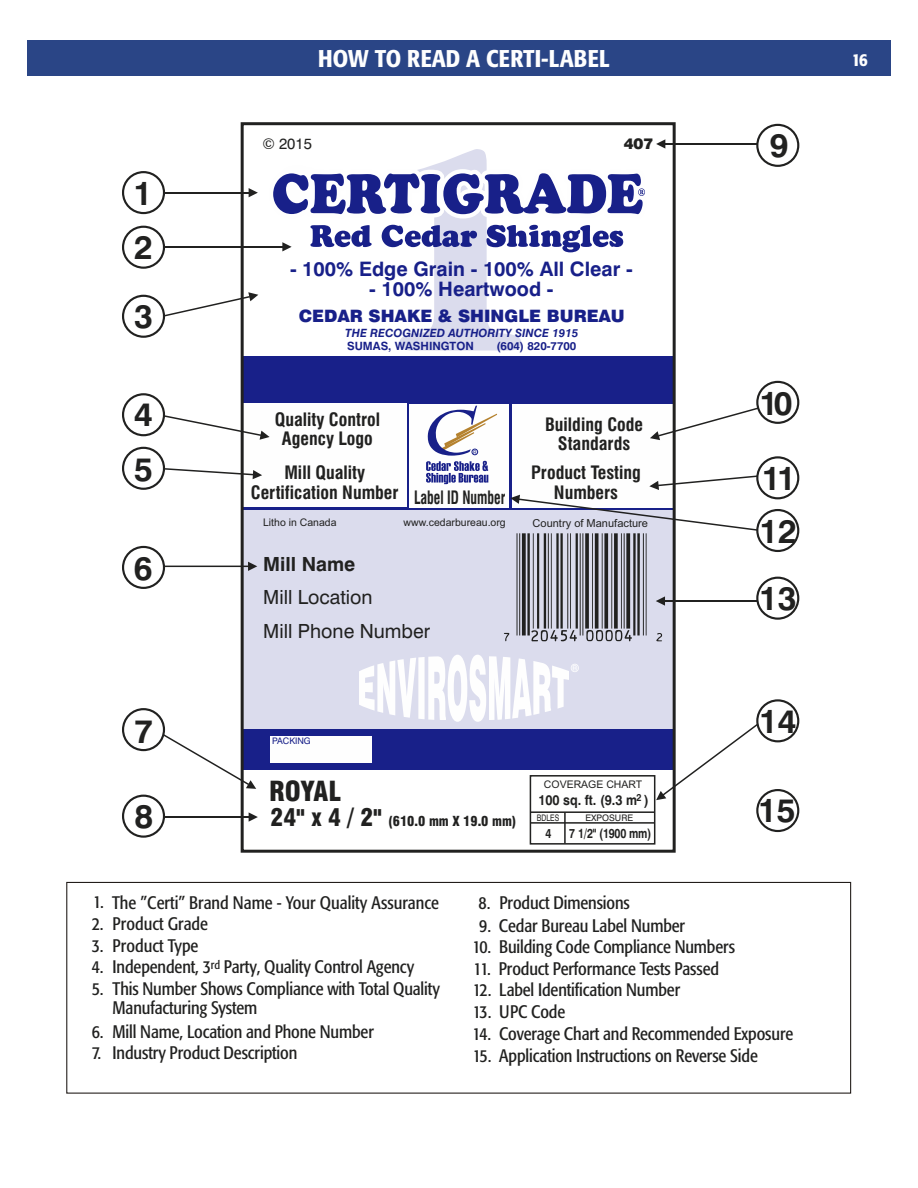
<style>
.page{position:relative;width:918px;height:1188px;background:#fff}
.page>*{position:absolute;margin:0;border:0;box-sizing:border-box;transform-origin:0 0}
.t1{font:700 33px/54.3px "Swiss 721 BT";color:#212120}
.t2{font:900 condensed 27px "Swiss 721 BT";color:#212120}
.t3{font:500 condensed 24px "Formata";letter-spacing:.005em;color:#fefefe}
.t4{font:700 19.95px "Swiss 721 BT";color:#182089}
.t5{font:19.5px/33.3px "Swiss 721 BT";color:#212120}
.t6{font:700 19.5px "Swiss 721 BT";color:#212120}
.t7{font:condensed 18px/19.6px "Formata";letter-spacing:-.005em;color:#212120}
.t8{font:700 condensed 18px/19.5px "Swiss 721 BT";color:#212120;text-align:center}
.t9{font:700 condensed 18px "Swiss 721 BT";color:#212120;scale:.76 1}
.t10{font:500 condensed 18px "Formata";color:#fefefe}
.t11{font:900 17.1px "Swiss 721 BT";color:#182089}
.t12{font:15px "Swiss 721 BT";color:#212120}
.t13{font:900 15px "Swiss 721 BT";color:#212120}
.t14{font:700 14.1px "Swiss 721 BT";color:#212120;scale:.89 1}
.t15{font:900 condensed 13.5px "Swiss 721 BT";color:#212120}
.t16{font:700 13.2px "Swiss 721 BT";letter-spacing:-.02em;color:#212120;scale:.8 1}
.t17{font:condensed 12px "Formata";color:#212120}
.t18{font:italic 700 11.4px "Swiss 721 BT";color:#182089}
.t19{font:700 11.4px "Swiss 721 BT";color:#182089}
.t20{font:11.1px "Arial";color:#212120}
.t21{font:10.5px "Arial";color:#212120}
.t22{font:700 10.05px "Swiss 721 BT";color:#212120;scale:.89 1}
.t23{font:9px "Swiss 721 BT";color:#212120}
.t24{font:9px "Swiss 721 BT";color:#182089}
.t25{font:9px "Swiss 721 BT";color:#212120;scale:.78 1}
.t26{font:5.1px "Swiss 721 BT";color:#182089}
.s1{font-size:24px}
.s2{font-weight:800}
</style>
<div class="page">
<div style="left:27px;top:41px;width:864px;height:35px;background:#2a4586"></div>
<div style="left:66px;top:882px;width:785px;height:212px;border:1px solid #1f1a17"></div>
<svg style="left:159px;top:732px;width:97px;height:57px"></svg>
<div style="left:122px;top:708px;width:43px;height:43px;background:#fefefe;border:2px solid #212120;border-radius:50%"></div>
<div style="left:242px;top:509px;width:432px;height:259px;background:#dbdced"></div>
<div style="left:242px;top:356px;width:432px;height:153px;background:#182089"></div>
<div style="left:242px;top:730px;width:432px;height:40px;background:#182089"></div>
<div style="left:244px;top:403px;width:163px;height:104px;background:#fefefe"></div>
<div style="left:271px;top:736px;width:101px;height:26px;background:#fefefe"></div>
<hr style="left:163px;top:246px;width:120px;height:2px;background:#212120">
<svg style="left:163px;top:415px;width:107px;height:25px"></svg>
<svg style="left:163px;top:468px;width:99px;height:11px"></svg>
<hr style="left:163px;top:566px;width:86px;height:1px;background:#212120">
<svg style="left:248px;top:562px;width:9px;height:9px"></svg>
<hr style="left:163px;top:816px;width:86px;height:2px;background:#212120">
<svg style="left:249px;top:812px;width:9px;height:10px"></svg>
<svg style="left:163px;top:292px;width:95px;height:25px"></svg>
<hr style="left:164px;top:192px;width:85px;height:1px;background:#212120">
<svg style="left:249px;top:188px;width:9px;height:9px"></svg>
<hr style="left:665px;top:143px;width:92px;height:2px;background:#212120">
<svg style="left:656px;top:139px;width:9px;height:10px"></svg>
<svg style="left:359px;top:655px;width:403px;height:190px"></svg>
<div style="left:410px;top:404px;width:99px;height:103px;background:#fefefe"></div>
<div style="left:512px;top:404px;width:162px;height:104px;background:#fefefe"></div>
<svg style="left:650px;top:407px;width:108px;height:33px"></svg>
<svg style="left:504px;top:475px;width:253px;height:166px"></svg>
<div style="left:122px;top:546px;width:43px;height:43px;border:2px solid #212120;border-radius:50%"></div>
<div style="left:122px;top:447px;width:43px;height:43px;border:2px solid #212120;border-radius:50%"></div>
<div style="left:122px;top:393px;width:43px;height:43px;border:2px solid #212120;border-radius:50%"></div>
<div style="left:122px;top:171px;width:43px;height:43px;border:2px solid #212120;border-radius:50%"></div>
<div style="left:122px;top:226px;width:43px;height:43px;border:2px solid #212120;border-radius:50%"></div>
<div style="left:122px;top:295px;width:43px;height:43px;border:2px solid #212120;border-radius:50%"></div>
<div style="left:122px;top:795px;width:43px;height:43px;border:2px solid #212120;border-radius:50%"></div>
<div style="left:756px;top:381px;width:43px;height:43px;background:#fefefe;border:2px solid #212120;border-radius:50%"></div>
<div style="left:756px;top:456px;width:43px;height:43px;border:2px solid #212120;border-radius:50%"></div>
<div style="left:756px;top:509px;width:43px;height:43px;border:2px solid #212120;border-radius:50%"></div>
<div style="left:756px;top:577px;width:43px;height:43px;border:2px solid #212120;border-radius:50%"></div>
<div style="left:756px;top:789px;width:43px;height:43px;border:2px solid #212120;border-radius:50%"></div>
<div style="left:756px;top:124px;width:43px;height:43px;border:2px solid #212120;border-radius:50%"></div>
<div style="left:241px;top:122px;width:435px;height:731px;border:3px solid #212120"></div>
<svg style="left:263px;top:40px;width:390px;height:86px"></svg>
<svg style="left:273px;top:149px;width:372px;height:202px"></svg>
<svg style="left:426px;top:406px;width:71px;height:78px"></svg>
<div style="left:756px;top:699px;width:43px;height:43px;background:#fefefe;border:2px solid #212120;border-radius:50%"></div>
<h3 class="t3" style="left:318px;top:49px;width:293px">HOW TO READ A CERTI-LABEL</h3>
<p class="t10" style="left:852px;top:53px;width:17px">16</p>
<h1 class="t1" style="left:134px;top:169px;width:21px">1<br>2</h1>
<h1 class="t1" style="left:134px;top:292px;width:20px">3</h1>
<h1 class="t1" style="left:134px;top:391px;width:20px">4<br>5</h1>
<h1 class="t1" style="left:134px;top:544px;width:20px">6</h1>
<h1 class="t1" style="left:135px;top:708px;width:20px">7</h1>
<h1 class="t1" style="left:134px;top:792px;width:20px">8</h1>
<p class="t12" style="left:262px;top:137px;width:51px">© 2015</p>
<p class="t13" style="left:624px;top:137px;width:31px">407</p>
<p class="t4" style="left:290px;top:261px;width:344px">- 100% Edge Grain - 100% All Clear -</p>
<p class="t4" style="left:369px;top:281px;width:186px">- 100% Heartwood -</p>
<p class="t11" style="left:299px;top:309px;width:327px">CEDAR SHAKE &amp; SHINGLE BUREAU</p>
<p class="t18" style="left:345px;top:328px;width:234px">THE RECOGNIZED AUTHORITY SINCE 1915</p>
<p class="t19" style="left:347px;top:342px;width:128px">SUMAS, WASHINGTON</p>
<p class="t19" style="left:496px;top:342px;width:82px">(604) 820-7700</p>
<p class="t8" style="left:275px;top:411px;width:107px">Quality Control<br>Agency Logo</p>
<p class="t8" style="left:251px;top:465px;width:149px">Mill Quality<br>Certification Number</p>
<p class="t26" style="left:473px;top:450px;width:5px">R</p>
<p class="t9" style="left:414px;top:490px;width:122px">Label ID Number</p>
<p class="t8" style="left:545px;top:416px;width:100px">Building Code<br>Standards</p>
<p class="t8" style="left:531px;top:465px;width:111px">Product Testing<br>Numbers</p>
<p class="t21" style="left:263px;top:519px;width:75px">Litho in Canada</p>
<p class="t21" style="left:404px;top:518px;width:104px">www.cedarbureau.org</p>
<p class="t20" style="left:533px;top:518px;width:117px">Country of Manufacture</p>
<p class="t6" style="left:263px;top:556px;width:94px">Mill Name</p>
<p class="t5" style="left:263px;top:583px;width:169px">Mill Location<br>Mill Phone Number</p>
<p class="t24" style="left:272px;top:737px;width:40px">PACKING</p>
<h2 class="t2" style="left:269px;top:781px;width:73px">ROYAL</h2>
<p class="t15" style="left:270px;top:816px;width:247px"><span class="s1">24" x 4 / 2"</span> (610.0 mm X 19.0 mm)</p>
<p class="t21" style="left:544px;top:781px;width:100px">COVERAGE CHART</p>
<p class="t22" style="left:637px;top:793px;width:7px">2</p>
<p class="t14" style="left:538px;top:794px;width:126px">100 sq. ft. (9.3 m )</p>
<p class="t16" style="left:545px;top:828px;width:9px">4</p>
<p class="t16" style="left:569px;top:828px;width:104px">7 1/2<span class="s2">"</span> (1900 mm)</p>
<p class="t25" style="left:537px;top:814px;width:30px">BDLES</p>
<p class="t23" style="left:585px;top:814px;width:49px">EXPOSURE</p>
<h1 class="t1" style="left:770px;top:122px;width:20px">9</h1>
<h1 class="t1" style="left:759px;top:379px;width:35px">10</h1>
<h1 class="t1" style="left:759px;top:455px;width:39px;line-height:52.7px">11<br>12</h1>
<h1 class="t1" style="left:759px;top:575px;width:39px">13</h1>
<h1 class="t1" style="left:759px;top:697px;width:39px">14</h1>
<h1 class="t1" style="left:758px;top:787px;width:39px">15</h1>
<p class="t7" style="left:93px;top:894px;width:347px">1. The ”Certi” Brand Name - Your Quality Assurance</p>
<p class="t7" style="left:92px;top:916px;width:118px">2. Product Grade</p>
<p class="t7" style="left:92px;top:937px;width:108px">3. Product Type</p>
<p class="t7" style="left:92px;top:959px;width:121px">4. Independent, 3</p>
<p class="t17" style="left:211px;top:960px;width:11px">rd</p>
<p class="t7" style="left:113px;top:980px;width:329px;text-indent:-21px">5. This Number Shows Compliance with Total Quality<br>Manufacturing System</p>
<p class="t7" style="left:92px;top:1023px;width:284px">6. Mill Name, Location and Phone Number</p>
<p class="t7" style="left:92px;top:1045px;width:207px">7. Industry Product Description</p>
<p class="t7" style="left:224px;top:959px;width:192px">Party, Quality Control Agency</p>
<p class="t7" style="left:479px;top:895px;width:153px">8. Product Dimensions</p>
<p class="t7" style="left:479px;top:917px;width:207px">9. Cedar Bureau Label Number</p>
<p class="t7" style="left:473px;top:939px;width:264px">10. Building Code Compliance Numbers</p>
<p class="t7" style="left:474px;top:960px;width:247px">11. Product Performance Tests Passed</p>
<p class="t7" style="left:473px;top:982px;width:209px">12. Label Identification Number</p>
<p class="t7" style="left:473px;top:1004px;width:94px">13. UPC Code</p>
<p class="t7" style="left:473px;top:1026px;width:322px">14. Coverage Chart and Recommended Exposure</p>
<p class="t7" style="left:473px;top:1048px;width:287px">15. Application Instructions on Reverse Side</p>
</div>
